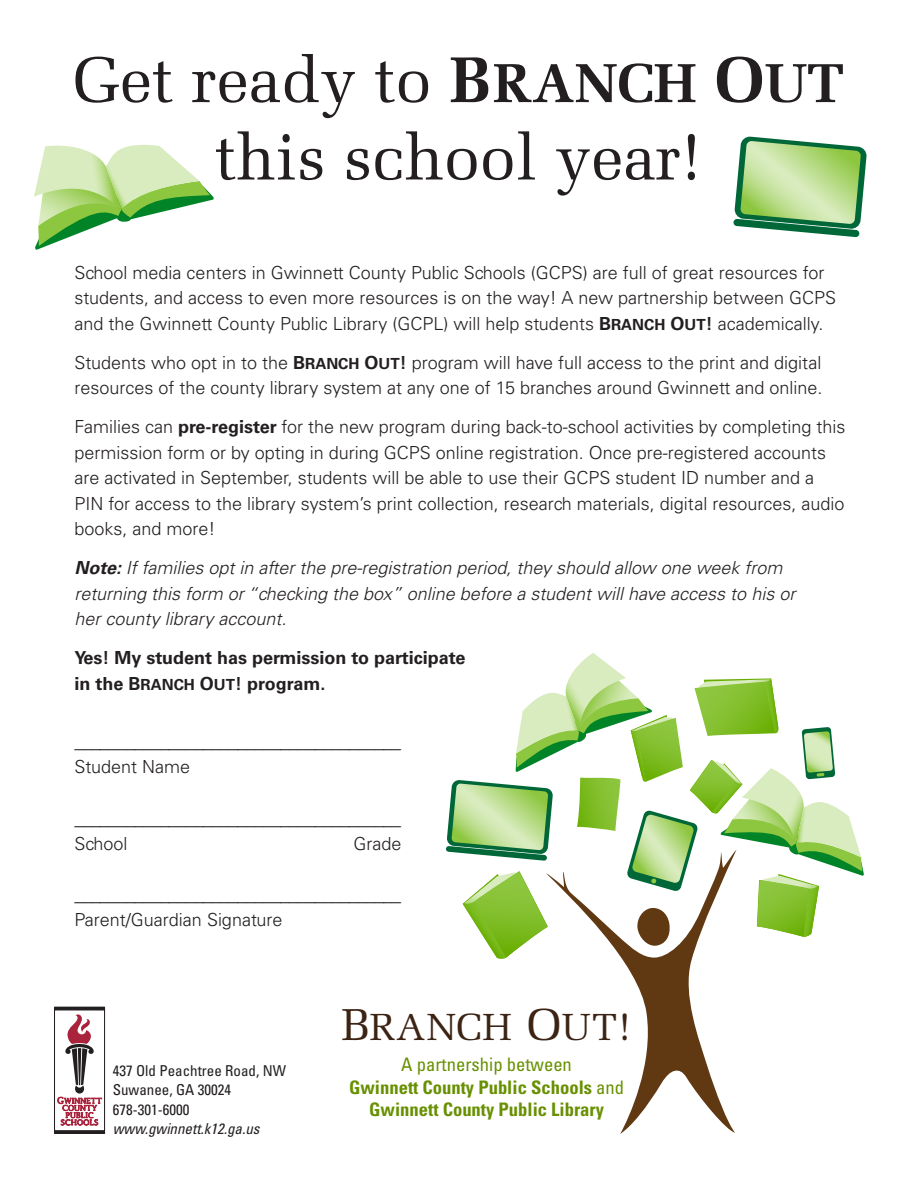
<style>
.page{position:relative;width:918px;height:1188px;background:#fff}
.page>*{position:absolute;margin:0;border:0;box-sizing:border-box;transform-origin:0 0}
.t1{font:64.5px/77.4px "Melior LT Std";color:#231f20;text-align:center}
.t2{font:47.1px "Melior LT Std";letter-spacing:.025em;color:#3c2415}
.t3{font:37.8px "Melior LT Std";letter-spacing:.03em;color:#3c2415}
.t4{font:700 condensed 18.6px/22.4px "Univers LT Std";color:#689000;text-align:center}
.t5{font:300 18px/25.5px "Univers LT Std";color:#231f20}
.t6{font:italic 300 18px/25.5px "Univers LT Std";color:#231f20}
.t7{font:700 18px/25.5px "Univers LT Std";color:#231f20}
.t8{font:condensed 15px/19.5px "Univers LT Std";color:#231f20}
.t9{font:italic condensed 15px "Univers LT Std";color:#231f20}
.s1{font-family:"Melior LT Std Bold SC850"}
.s2{font-family:"Melior LT Std Bold SC850";font-size:54.75px}
.s3{font-family:"Univers LT Std Bold SC850";font-weight:400}
.s4{font-family:"Univers LT Std Bold SC850";font-weight:400;font-size:15.3px}
.s5{font-weight:700}
.s6{font-size:55.65px}
.s7{font-size:44.7px}
.s8{font-weight:400}
</style>
<div class="page">
<svg style="left:620px;top:959px;width:115px;height:175px"></svg>
<svg style="left:446px;top:653px;width:418px;height:306px"></svg>
<svg style="left:733px;top:136px;width:134px;height:102px"></svg>
<svg style="left:34px;top:145px;width:180px;height:105px"></svg>
<div style="left:54px;top:1007px;width:51px;height:127px;background:linear-gradient(to right,#231f20,#231f20)"></div>
<div style="left:55px;top:1010px;width:49px;height:120px;background:#fff"></div>
<svg style="left:57px;top:1014px;width:45px;height:111px"></svg>
<h1 class="t1" style="left:73px;top:42px;width:772px">Get ready to <span class="s1">B</span><span class="s2">RANCH</span> <span class="s1">O</span><span class="s2">UT </span>this school year!</h1>
<p class="t5" style="left:75px;top:260px;width:763px">School media centers in Gwinnett County Public Schools (GCPS) are full of great resources for students, and access to even more resources is on the way! A new partnership between GCPS and the Gwinnett County Public Library (GCPL) will help students <span class="s3">B</span><span class="s4">RANCH</span> <span class="s3">O</span><span class="s4">UT</span><span class="s3">!</span> academically.</p>
<p class="t5" style="left:75px;top:350px;width:749px">Students who opt in to the <span class="s3">B</span><span class="s4">RANCH</span> <span class="s3">O</span><span class="s4">UT</span><span class="s3">!</span> program will have full access to the print and digital resources of the county library system at any one of 15 branches around Gwinnett and online.</p>
<p class="t5" style="left:75px;top:414px;width:773px">Families can <span class="s5">pre-register</span> for the new program during back-to-school activities by completing this permission form or by opting in during GCPS online registration. Once pre-registered accounts are activated in September, students will be able to use their GCPS student ID number and a PIN for access to the library system’s print collection, research materials, digital resources, audio books, and more!</p>
<p class="t6" style="left:75px;top:556px;width:722px"><span class="s5">Note:</span> If families opt in after the pre-registration period, they should allow one week from returning this form or “checking the box” online before a student will have access to his or her county library account.</p>
<p class="t7" style="left:75px;top:646px;width:393px">Yes! My student has permission to participate in the <span class="s3">B</span><span class="s4">RANCH</span> <span class="s3">O</span><span class="s4">UT</span>! program.</p>
<h2 class="t2" style="left:603px;top:417px;width:313px"><span class="s6">B</span>RANCH <span class="s6">O</span>U</h2>
<p class="t5" style="left:75px;top:730px;width:328px;line-height:24.8px">______________________________________<br>Student Name</p>
<p class="t5" style="left:75px;top:806px;width:328px;line-height:24.8px">______________________________________<br>School</p>
<p class="t5" style="left:354px;top:831px;width:50px">Grade</p>
<p class="t5" style="left:75px;top:883px;width:328px;line-height:24.8px">______________________________________<br>Parent/Guardian Signature</p>
<p class="t8" style="left:113px;top:1061px;width:175px">437 Old Peachtree Road, NW<br>Suwanee, GA 30024<br>678-301-6000</p>
<p class="t9" style="left:113px;top:1120px;width:148px">www.gwinnett.k12.ga.us</p>
<h3 class="t3" style="left:341px;top:1005px;width:291px"><span class="s7">B</span>RANCH <span class="s7">O</span>UT!</h3>
<p class="t4" style="left:349px;top:1053px;width:277px"><span class="s8">A partnership between<br></span>Gwinnett County Public Schools <span class="s8">and<br></span>Gwinnett County Public Library</p>
</div>
